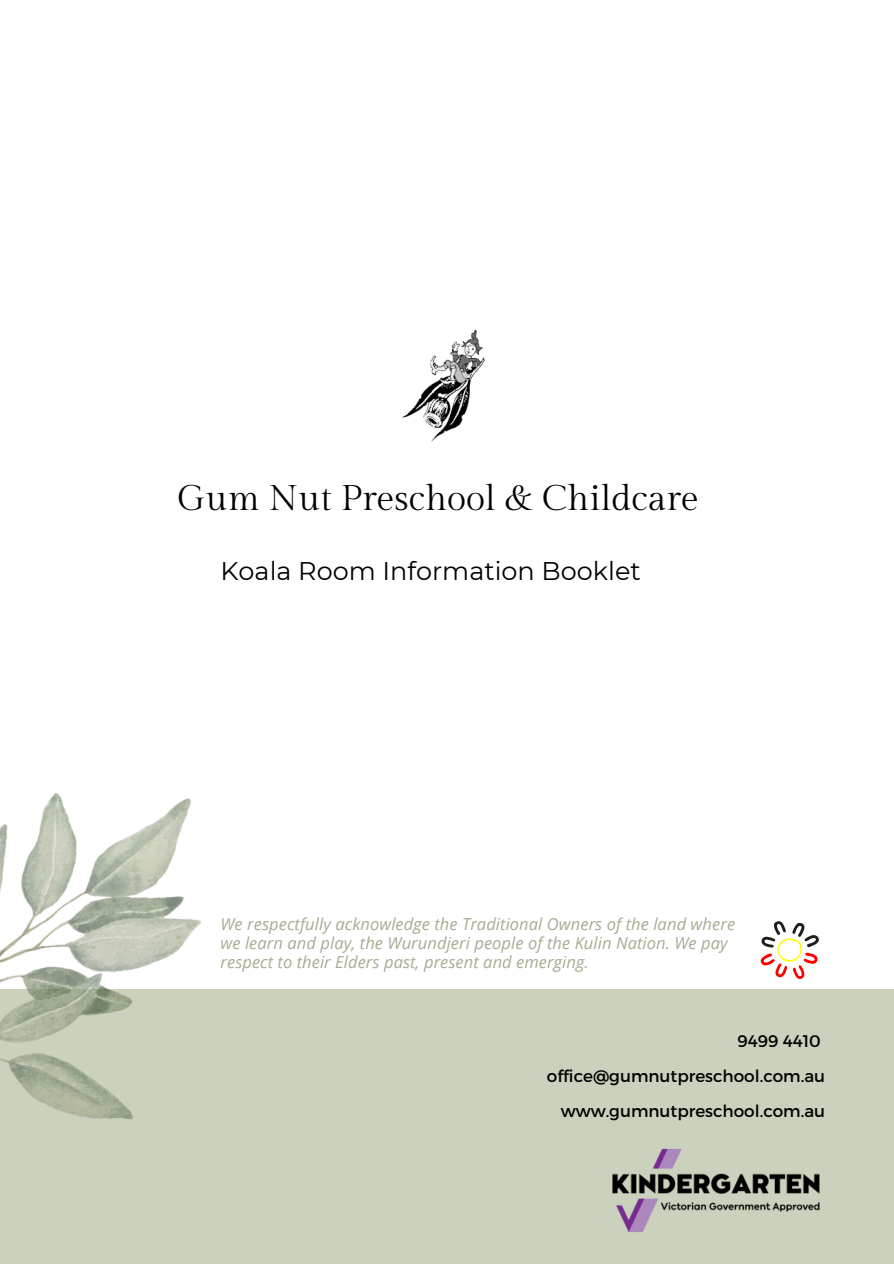
<style>
.page{position:relative;width:894px;height:1264px;background:#fff}
.page>*{position:absolute;margin:0;border:0;box-sizing:border-box;transform-origin:0 0}
.t1{font:35.7px "Gilda Display";color:#000}
.t2{font:25.5px "Montserrat";color:#000}
.t3{font:16.8px "Montserrat";color:#000}
.t4{font:italic 16.5px/19.2px "Open Sans";letter-spacing:.005em;color:#a5ad92}
</style>
<div class="page">
<div style="left:0;top:989px;width:893px;height:274px;background:#cad1bc"></div>
<img style="left:402px;top:329px;width:83px;height:113px">
<img style="left:0;top:793px;width:202px;height:327px">
<svg style="left:760px;top:921px;width:58px;height:58px"></svg>
<img style="left:612px;top:1148px;width:208px;height:84px">
<p class="t1" style="left:177px;top:478px;width:523px">Gum Nut Preschool &amp; Childcare</p>
<p class="t2" style="left:220px;top:555px;width:421px">Koala Room Information Booklet</p>
<p class="t4" style="left:220px;top:913px;width:516px">We respectfully acknowledge the Traditional Owners of the land where we learn and play, the Wurundjeri people of the Kulin Nation. We pay respect to their Elders past, present and emerging.</p>
<h1 class="t3" style="left:737px;top:1030px;width:85px">9499 4410</h1>
<h2 class="t3" style="left:546px;top:1065px;width:280px">office@gumnutpreschool.com.au</h2>
<p class="t3" style="left:560px;top:1100px;width:266px">www.gumnutpreschool.com.au</p>
</div>
